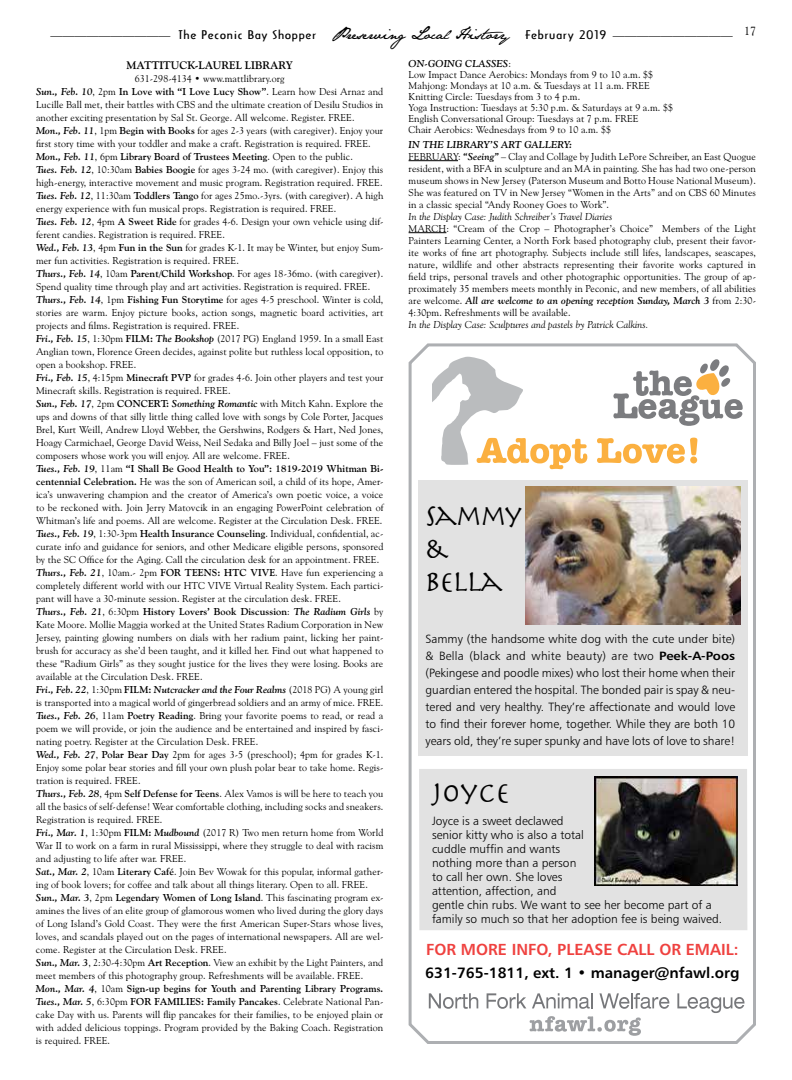
<style>
.page{position:relative;width:792px;height:1080px;background:#fff}
.page>*{position:absolute;margin:0;border:0;box-sizing:border-box;transform-origin:0 0}
.t1{font:30px/33px "Herculanum";letter-spacing:-.05em;color:#000}
.t2{font:16px "Humanist 777 BT Bold B";color:#ef413f}
.t3{font:15px "Humanist 777 BT Bold B";color:#000}
.t4{font:12px/14px "Humanist 777 BT Light B";color:#000;text-align:justify}
.t5{font:12px "Arcane Wide";letter-spacing:.05em;color:#000}
.t6{font:700 11px "Goudy Old Style BT";color:#000}
.t7{font:10px/13px "Goudy Old Style BT";letter-spacing:.01em;color:#000}
.t8{font:italic 10px "Goudy Old Style BT";letter-spacing:.01em;color:#000}
.s1{font-family:"Goudy Old Style BT"}
.s2{font-family:"Jane Austen";font-size:15px}
.s3{font-weight:700;font-style:italic}
.s4{font-weight:700}
.s5{font-family:"Humanist 777 BT Bold B"}
</style>
<div class="page">
<svg style="left:408px;top:343px;width:348px;height:701px"></svg>
<hr style="left:409px;top:160px;width:49px;height:1px;background:#000">
<hr style="left:409px;top:232px;width:37px;height:1px;background:#000">
<img style="left:525px;top:487px;width:216px;height:138px">
<img style="left:594px;top:776px;width:144px;height:109px">
<p class="t5" style="left:50px;top:28px;width:707px"><span class="s1">——————————</span> The Peconic Bay Shopper <span class="s2">PreservingLocal History</span> February 2019 <span class="s1">—————————— </span><sup>17</sup></p>
<p class="t6" style="left:126px;top:58px;width:168px">MATTITUCK-LAUREL LIBRARY</p>
<p class="t7" style="left:36px;top:71px;width:349px;text-indent:99px">631-298-4134 • www.mattlibrary.org<br><span class="s3">Sun., Feb. 10</span>, 2pm <span class="s4">In Love with “I Love Lucy Show”</span>. Learn how Desi Arnaz and Lucille Ball met, their battles with CBS and the ultimate creation of Desilu Studios in another exciting presentation by Sal St. George. All welcome. Register. FREE.<br><span class="s3">Mon., Feb. 11</span>, 1pm <span class="s4">Begin with Books</span> for ages 2-3 years (with caregiver). Enjoy your first story time with your toddler and make a craft. Registration is required. FREE.<br><span class="s3">Mon., Feb. 11</span>, 6pm <span class="s4">Library Board of Trustees Meeting</span>. Open to the public.<br><span class="s3">Tues. Feb. 12</span>, 10:30am <span class="s4">Babies Boogie</span> for ages 3-24 mo. (with caregiver). Enjoy this high-energy, interactive movement and music program. Registration required. FREE.<br><span class="s3">Tues. Feb. 12</span>, 11:30am <span class="s4">Toddlers Tango</span> for ages 25mo.-3yrs. (with caregiver). A high energy experience with fun musical props. Registration is required. FREE.<br><span class="s3">Tues. Feb. 12</span>, 4pm <span class="s4">A Sweet Ride</span> for grades 4-6. Design your own vehicle using dif&shy;ferent candies. Registration is required. FREE.<br><span class="s3">Wed., Feb. 13</span>, 4pm <span class="s4">Fun in the Sun</span> for grades K-1. It may be Winter, but enjoy Sum&shy;mer fun activities. Registration is required. FREE.<br><span class="s3">Thurs., Feb. 14</span>, 10am <span class="s4">Parent/Child Workshop</span>. For ages 18-36mo. (with caregiver).<br>Spend quality time through play and art activities. Registration is required. FREE.<br><span class="s3">Thurs., Feb. 14</span>, 1pm <span class="s4">Fishing Fun Storytime</span> for ages 4-5 preschool. Winter is cold, stories are warm. Enjoy picture books, action songs, magnetic board activities, art projects and films. Registration is required. FREE.<br><span class="s3">Fri., Feb. 15</span>, 1:30pm <span class="s4">FILM:</span> <span class="s3">The Bookshop</span> (2017 PG) England 1959. In a small East Anglian town, Florence Green decides, against polite but ruthless local opposition, to open a bookshop. FREE.<br><span class="s3">Fri., Feb. 15</span>, 4:15pm <span class="s4">Minecraft PVP</span> for grades 4-6. Join other players and test your Minecraft skills. Registration is required. FREE.<br><span class="s3">Sun., Feb. 17</span>, 2pm <span class="s4">CONCERT:</span> <span class="s3">Something Romantic</span> with Mitch Kahn. Explore the ups and downs of that silly little thing called love with songs by Cole Porter, Jacques Brel, Kurt Weill, Andrew Lloyd Webber, the Gershwins, Rodgers &amp; Hart, Ned Jones, Hoagy Carmichael, George David Weiss, Neil Sedaka and Billy Joel – just some of the composers whose work you will enjoy. All are welcome. FREE.<br><span class="s3">Tues., Feb. 19</span>, 11am <span class="s4">“I Shall Be Good Health to You”: 1819-2019 Whitman Bi&shy;centennial Celebration.</span> He was the son of American soil, a child of its hope, Amer&shy;ica’s unwavering champion and the creator of America’s own poetic voice, a voice to be reckoned with. Join Jerry Matovcik in an engaging PowerPoint celebration of Whitman’s life and poems. All are welcome. Register at the Circulation Desk. FREE.<br><span class="s3">Tues., Feb. 19</span>, 1:30-3pm <span class="s4">Health Insurance Counseling</span>. Individual, confidential, ac&shy;curate info and guidance for seniors, and other Medicare eligible persons, sponsored by the SC Office for the Aging. Call the circulation desk for an appointment. FREE.<br><span class="s3">Thurs., Feb. 21</span>, 10am.- 2pm <span class="s4">FOR TEENS: HTC VIVE</span>. Have fun experiencing a completely different world with our HTC VIVE Virtual Reality System. Each partici&shy;pant will have a 30-minute session. Register at the circulation desk. FREE.<br><span class="s3">Thurs., Feb. 21</span>, 6:30pm <span class="s4">History Lovers’ Book Discussion</span>: <span class="s3">The Radium Girls</span> by Kate Moore. Mollie Maggia worked at the United States Radium Corporation in New Jersey, painting glowing numbers on dials with her radium paint, licking her paint&shy;brush for accuracy as she’d been taught, and it killed her. Find out what happened to these “Radium Girls” as they sought justice for the lives they were losing. Books are available at the Circulation Desk. FREE.<br><span class="s3">Fri., Feb. 22</span>, 1:30pm <span class="s4">FILM:</span> <span class="s3">Nutcracker and the Four Realms</span> (2018 PG) A young girl is transported into a magical world of gingerbread soldiers and an army of mice. FREE.<br><span class="s3">Tues., Feb. 26</span>, 11am <span class="s4">Poetry Reading</span>. Bring your favorite poems to read, or read a poem we will provide, or join the audience and be entertained and inspired by fasci&shy;nating poetry. Register at the Circulation Desk. FREE.<br><span class="s3">Wed., Feb. 27</span>, <span class="s4">Polar Bear Day</span> 2pm for ages 3-5 (preschool); 4pm for grades K-1.<br>Enjoy some polar bear stories and fill your own plush polar bear to take home. Regis&shy;tration is required. FREE.<br><span class="s3">Thurs., Feb. 28</span>, 4pm <span class="s4">Self Defense for Teens</span>. Alex Vamos is will be here to teach you all the basics of self-defense! Wear comfortable clothing, including socks and sneakers.<br>Registration is required. FREE.<br><span class="s3">Fri., Mar. 1</span>, 1:30pm <span class="s4">FILM:</span> <span class="s3">Mudbound</span> (2017 R) Two men return home from World War II to work on a farm in rural Mississippi, where they struggle to deal with racism and adjusting to life after war. FREE.<br><span class="s3">Sat., Mar. 2</span>, 10am <span class="s4">Literary Café</span>. Join Bev Wowak for this popular, informal gather&shy;ing of book lovers; for coffee and talk about all things literary. Open to all. FREE.<br><span class="s3">Sun., Mar. 3</span>, 2pm <span class="s4">Legendary Women of Long Island</span>. This fascinating program ex&shy;amines the lives of an elite group of glamorous women who lived during the glory days of Long Island’s Gold Coast. They were the first American Super-Stars whose lives, loves, and scandals played out on the pages of international newspapers. All are wel&shy;come. Register at the Circulation Desk. FREE.<br><span class="s3">Sun., Mar. 3</span>, 2:30-4:30pm <span class="s4">Art Reception</span>. View an exhibit by the Light Painters, and meet members of this photography group. Refreshments will be available. FREE.<br><span class="s3">Mon., Mar. 4</span>, 10am <span class="s4">Sign-up begins for Youth and Parenting Library Programs.<br></span><span class="s3">Tues., Mar. 5</span>, 6:30pm <span class="s4">FOR FAMILIES: Family Pancakes</span>. Celebrate National Pan&shy;cake Day with us. Parents will flip pancakes for their families, to be enjoyed plain or with added delicious toppings. Program provided by the Baking Coach. Registration is required. FREE.</p>
<p class="t7" style="left:409px;top:58px;width:266px;line-height:11px"><span class="s3">ON-GOING CLASSES</span>:<br>Low Impact Dance Aerobics: Mondays from 9 to 10 a.m. $$ Mahjong: Mondays at 10 a.m. &amp; Tuesdays at 11 a.m. FREE Knitting Circle: Tuesdays from 3 to 4 p.m.<br>Yoga Instruction: Tuesdays at 5:30 p.m. &amp; Saturdays at 9 a.m. $$ English Conversational Group: Tuesdays at 7 p.m. FREE<br>Chair Aerobics: Wednesdays from 9 to 10 a.m. $$</p>
<p class="t7" style="left:409px;top:138px;width:349px;line-height:12px"><span class="s3">IN THE LIBRARY’S ART GALLERY:<br></span>FEBRUARY: <span class="s3">“Seeing”</span> – Clay and Collage by Judith LePore Schreiber, an East Quogue resident, with a BFA in sculpture and an MA in painting. She has had two one-person museum shows in New Jersey (Paterson Museum and Botto House National Museum).<br>She was featured on TV in New Jersey “Women in the Arts” and on CBS 60 Minutes in a classic special “Andy Rooney Goes to Work”.</p>
<p class="t8" style="left:409px;top:210px;width:205px">In the Display Case: Judith Schreiber’s Travel Diaries</p>
<p class="t7" style="left:409px;top:222px;width:349px;line-height:12px;text-align:justify">MARCH: “Cream of the Crop – Photographer’s Choice” Members of the Light Painters Learning Center, a North Fork based photography club, present their favor&shy;ite works of fine art photography. Subjects include still lifes, landscapes, seascapes, nature, wildlife and other abstracts representing their favorite works captured in field trips, personal travels and other photographic opportunities. The group of ap&shy;proximately 35 members meets monthly in Peconic, and new members, of all abilities are welcome. <span class="s3">All are welcome to an opening reception Sunday, March 3</span> from 2:30- 4:30pm. Refreshments will be available.</p>
<p class="t8" style="left:409px;top:318px;width:241px">In the Display Case: Sculptures and pastels by Patrick Calkins.</p>
<h1 class="t1" style="left:425px;top:497px;width:98px">SAMMY &amp;<br>BELLA</h1>
<p class="t4" style="left:426px;top:630px;width:311px;line-height:17px">Sammy (the handsome white dog with the cute under bite) &amp; Bella (black and white beauty) are two <span class="s5">Peek-A-Poos </span>(Pekingese and poodle mixes) who lost their home when their guardian entered the hospital. The bonded pair is spay &amp; neu&shy;tered and very healthy. They’re affectionate and would love to find their forever home, together. While they are both 10 years old, they’re super spunky and have lots of love to share!</p>
<h1 class="t1" style="left:432px;top:775px;width:79px">JOYCE</h1>
<p class="t4" style="left:432px;top:813px;width:292px;text-align:left">Joyce is a sweet declawed<br>senior kitty who is also a total<br>cuddle muffin and wants<br>nothing more than a person<br>to call her own. She loves<br>attention, affection, and<br>gentle chin rubs. We want to see her become part of a family so much so that her adoption fee is being waived.</p>
<h2 class="t2" style="left:426px;top:939px;width:314px">FOR MORE INFO, PLEASE CALL OR EMAIL:</h2>
<h3 class="t3" style="left:425px;top:963px;width:316px">631-765-1811, ext. 1 • manager@nfawl.org</h3>
</div>
